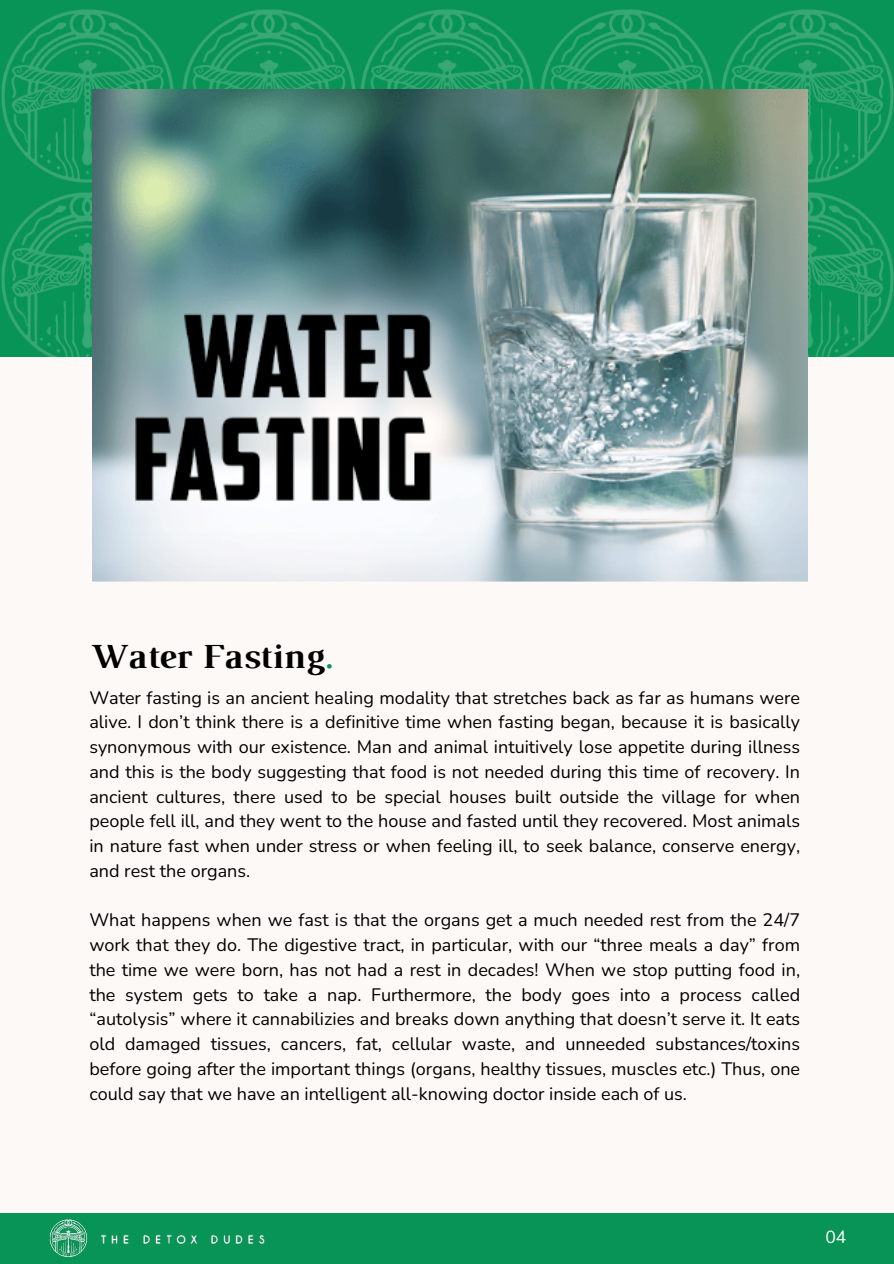
<style>
.page{position:relative;width:894px;height:1264px;background:#fff}
.page>*{position:absolute;margin:0;border:0;box-sizing:border-box;transform-origin:0 0}
.t1{font:700 36px "Luthier";color:#000}
.t2{font:18px/24.8px "Nunito";color:#000;text-align:justify}
.t3{font:17.55px "Nunito";color:#fff}
.s1{color:#089456}
</style>
<div class="page">
<div style="left:0;top:0;width:893px;height:1263px;background:#fdf9f6"></div>
<div style="left:0;top:1212px;width:893px;height:51px;background:#089456"></div>
<img style="left:49px;top:1219px;width:39px;height:38px">
<img style="left:100px;top:1234px;width:165px;height:10px">
<img style="left:0;top:0;width:170px;height:357px">
<img style="left:170px;top:0;width:178px;height:89px">
<img style="left:348px;top:0;width:180px;height:89px">
<img style="left:528px;top:0;width:180px;height:89px">
<img style="left:708px;top:0;width:185px;height:366px">
<img style="left:92px;top:89px;width:715px;height:493px">
<p class="t1" style="left:89px;top:643px;width:244px">Water Fasting<span class="s1">.</span></p>
<p class="t2" style="left:89px;top:685px;width:712px">Water fasting is an ancient healing modality that stretches back as far as humans were alive. I don’t think there is a definitive time when fasting began, because it is basically synonymous with our existence. Man and animal intuitively lose appetite during illness and this is the body suggesting that food is not needed during this time of recovery. In ancient cultures, there used to be special houses built outside the village for when people fell ill, and they went to the house and fasted until they recovered. Most animals in nature fast when under stress or when feeling ill, to seek balance, conserve energy, and rest the organs.</p>
<p class="t2" style="left:89px;top:908px;width:712px">What happens when we fast is that the organs get a much needed rest from the 24/7 work that they do. The digestive tract, in particular, with our “three meals a day” from the time we were born, has not had a rest in decades! When we stop putting food in, the system gets to take a nap. Furthermore, the body goes into a process called “autolysis” where it cannabilizies and breaks down anything that doesn’t serve it. It eats old damaged tissues, cancers, fat, cellular waste, and unneeded substances/toxins before going after the important things (organs, healthy tissues, muscles etc.) Thus, one could say that we have an intelligent all-knowing doctor inside each of us.</p>
<p class="t3" style="left:825px;top:1225px;width:23px">04</p>
</div>
